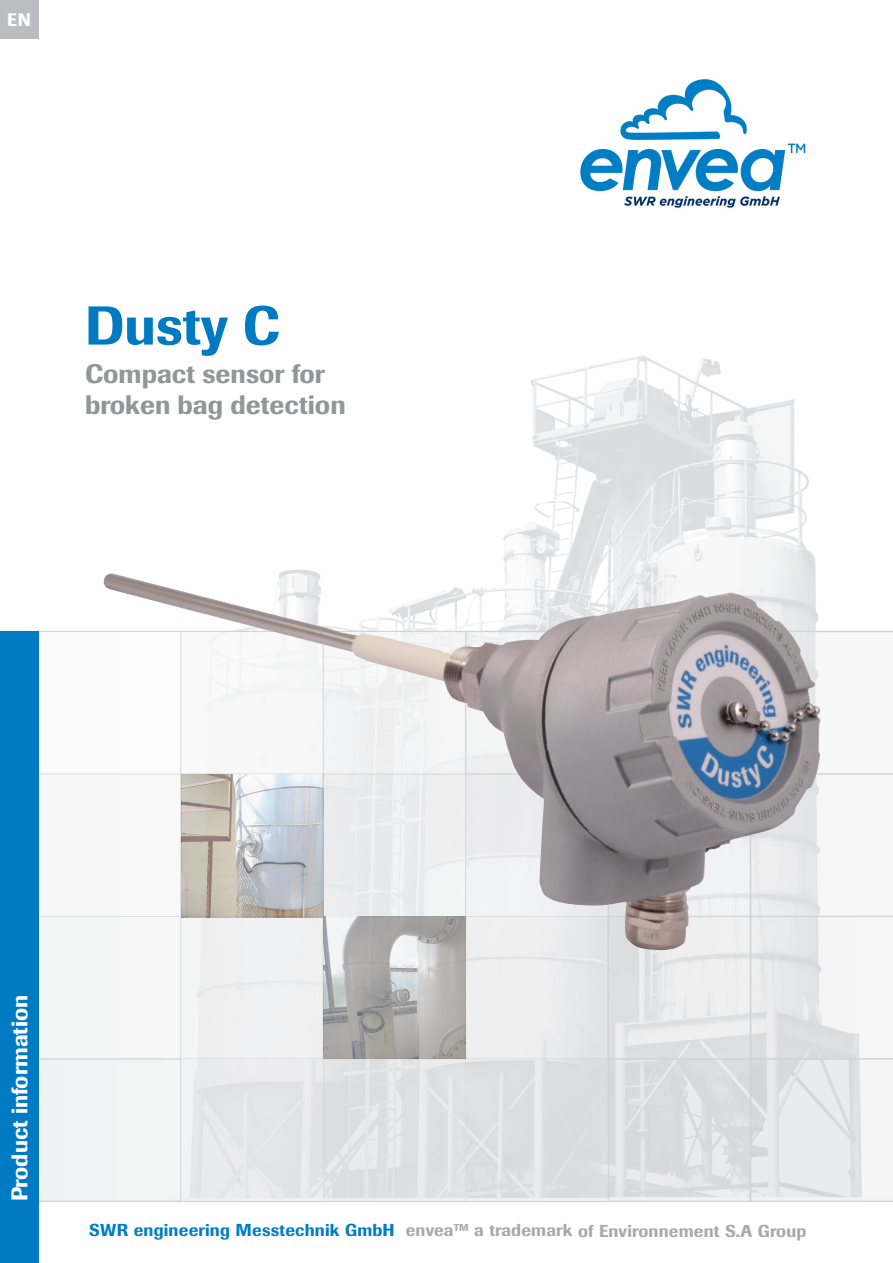
<style>
.page{position:relative;width:893px;height:1263px;background:#fff}
.page>*{position:absolute;margin:0;border:0;box-sizing:border-box;transform-origin:0 0}
.t1{font:500 54px "Imago";color:#007ac2}
.t2{font:500 26.4px/31.5px "Imago";color:#939598}
.t3{font:500 22.5px "Imago";color:#fff}
.t4{font:500 18px "Imago";color:#fff}
.t5{font:500 17.1px "Imago";letter-spacing:.01em;color:#a8a9ad}
.s1{color:#007ec5}
</style>
<div class="page">
<img style="left:119px;top:355px;width:697px;height:222px">
<div style="left:0;top:0;width:38px;height:38px;background:#bcbdc0"></div>
<img style="left:610px;top:950px;width:138px;height:107px">
<img style="left:610px;top:1061px;width:138px;height:136px">
<hr style="left:608px;top:1197px;width:142px;height:4px;background:#f0f0f1">
<div style="left:608px;top:916px;width:142px;height:143px;border:1px solid #d1d2d4"></div>
<div style="left:608px;top:1059px;width:142px;height:142px;border:1px solid #d1d2d4"></div>
<svg style="left:750px;top:632px;width:143px;height:569px"></svg>
<hr style="left:0;top:1201px;width:893px;height:1px;background:#d1d2d4">
<hr style="left:0;top:631px;width:893px;height:1px;background:#d1d2d4">
<div style="left:0;top:631px;width:38px;height:632px;background:#007ac2"></div>
<img style="left:103px;top:577px;width:718px;height:373px">
<svg style="left:38px;top:631px;width:570px;height:570px"></svg>
<img style="left:580px;top:79px;width:226px;height:129px">
<p class="t4" style="left:7px;top:9px;width:25px">EN</p>
<h1 class="t1" style="left:85px;top:293px;width:196px">Dusty C</h1>
<h2 class="t2" style="left:85px;top:358px;width:262px">Compact sensor for broken bag detection</h2>
<h3 class="t3" style="left:6px;top:1201px;width:208px;rotate:-90deg">Product information</h3>
<p class="t5" style="left:89px;top:1220px;width:719px"><span class="s1">SWR engineering Messtechnik GmbH</span> envea<sup>TM</sup> a trademark of Environnement S.A Group</p>
</div>
